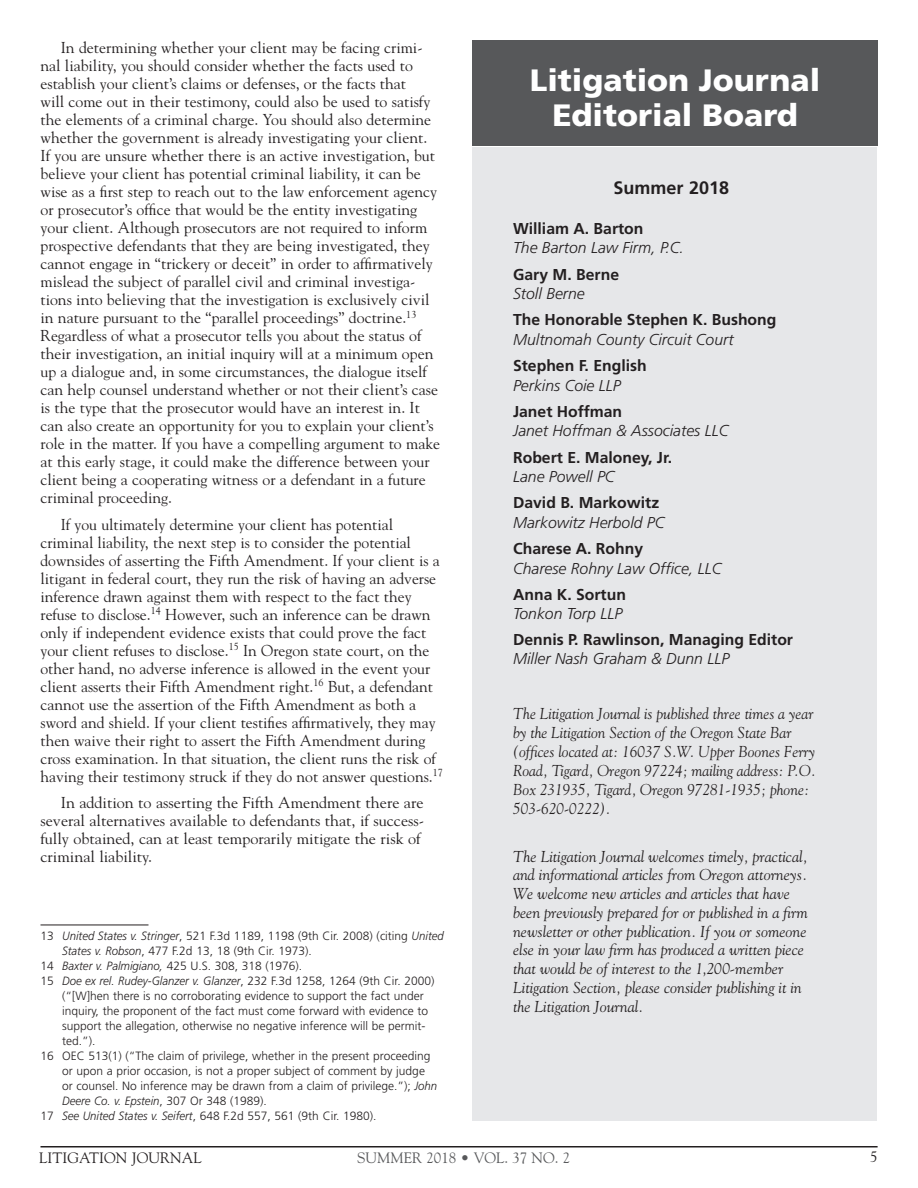
<style>
.page{position:relative;width:918px;height:1188px;background:#fff}
.page>*{position:absolute;margin:0;border:0;box-sizing:border-box;transform-origin:0 0}
.Comments_from_the_Ed{font:900 30.9px/34.5px "Frutiger LT Std";color:#fff;text-align:center}
.Body_Text{font:700 18px "Frutiger LT Std";color:#231f20}
.Body_Text-2{font:15.75px/18px "Goudy";color:#231f20}
.t1{font:italic 15.75px/18.8px "Goudy";color:#231f20}
.t2{font:700 15.75px/19.5px "Frutiger LT Std";color:#231f20}
.t3{font:italic 300 15.75px/19.5px "Frutiger LT Std";color:#231f20}
.t4{font:15px "Goudy";color:#57585a}
.t5{font:15px "Goudy";color:#231f20}
.Footnotes{font:300 12px/15px "Frutiger LT Std";color:#231f20}
.s1{font-style:italic}
.s2{font-weight:700;font-style:normal}
.s3{font-weight:300;font-style:italic}
</style>
<div class="page">
<hr style="left:40px;top:1146px;width:838px;height:2px;background:#231f20">
<div style="left:473px;top:147px;width:404px;height:973px;background:#e6e7e9"></div>
<div style="left:473px;top:40px;width:405px;height:106px;background:#57585a"></div>
<hr style="left:40px;top:925px;width:108px;height:1px;background:#231f20">
<p class="Body_Text-2" style="left:40px;top:38px;width:401px;text-indent:20px">In determining whether your client may be facing crimi&shy;nal liability, you should consider whether the facts used to establish your client’s claims or defenses, or the facts that<br>will come out in their testimony, could also be used to satisfy the elements of a criminal charge. You should also determine whether the government is already investigating your client.<br>If you are unsure whether there is an active investigation, but believe your client has potential criminal liability, it can be wise as a first step to reach out to the law enforcement agency or prosecutor’s office that would be the entity investigating your client. Although prosecutors are not required to inform prospective defendants that they are being investigated, they cannot engage in “trickery or deceit” in order to affirmatively mislead the subject of parallel civil and criminal investiga&shy;tions into believing that the investigation is exclusively civil in nature pursuant to the “parallel proceedings” doctrine.<sup>13<br></sup>Regardless of what a prosecutor tells you about the status of their investigation, an initial inquiry will at a minimum open up a dialogue and, in some circumstances, the dialogue itself can help counsel understand whether or not their client’s case is the type that the prosecutor would have an interest in. It can also create an opportunity for you to explain your client’s role in the matter. If you have a compelling argument to make at this early stage, it could make the difference between your client being a cooperating witness or a defendant in a future criminal proceeding.</p>
<p class="Body_Text-2" style="left:40px;top:515px;width:404px;text-indent:20px">If you ultimately determine your client has potential criminal liability, the next step is to consider the potential downsides of asserting the Fifth Amendment. If your client is a litigant in federal court, they run the risk of having an adverse inference drawn against them with respect to the fact they refuse to disclose.<sup>14</sup> However, such an inference can be drawn only if independent evidence exists that could prove the fact your client refuses to disclose.<sup>15</sup> In Oregon state court, on the other hand, no adverse inference is allowed in the event your client asserts their Fifth Amendment right.<sup>16</sup> But, a defendant cannot use the assertion of the Fifth Amendment as both a sword and shield. If your client testifies affirmatively, they may then waive their right to assert the Fifth Amendment during cross examination. In that situation, the client runs the risk of having their testimony struck if they do not answer questions.<sup>17</sup></p>
<p class="Body_Text-2" style="left:40px;top:793px;width:385px;text-indent:20px">In addition to asserting the Fifth Amendment there are several alternatives available to defendants that, if success&shy;fully obtained, can at least temporarily mitigate the risk of criminal liability.</p>
<p class="Footnotes" style="left:62px;top:928px;width:383px;text-indent:-22px">13 <span class="s1">United States v. Stringer</span>, 521 F.3d 1189, 1198 (9th Cir. 2008) (citing <span class="s1">United<br>States v. Robson</span>, 477 F.2d 13, 18 (9th Cir. 1973).</p>
<p class="Footnotes" style="left:40px;top:958px;width:263px">14 <span class="s1">Baxter v. Palmigiano,</span> 425 U.S. 308, 318 (1976).</p>
<p class="Footnotes" style="left:62px;top:973px;width:374px;text-indent:-22px">15 <span class="s1">Doe ex rel. Rudey-Glanzer v. Glanzer</span>, 232 F.3d 1258, 1264 (9th Cir. 2000) (“[W]hen there is no corroborating evidence to support the fact under inquiry, the proponent of the fact must come forward with evidence to support the allegation, otherwise no negative inference will be permit&shy;ted.”).</p>
<p class="Footnotes" style="left:62px;top:1048px;width:377px;text-indent:-22px">16 OEC 513(1) (“The claim of privilege, whether in the present proceeding or upon a prior occasion, is not a proper subject of comment by judge or counsel. No inference may be drawn from a claim of privilege.”); <span class="s1">John Deere Co. v. Epstein</span>, 307 Or 348 (1989).</p>
<p class="Footnotes" style="left:40px;top:1108px;width:338px">17 <span class="s1">See United States v. Seifert</span>, 648 F.2d 557, 561 (9th Cir. 1980).</p>
<p class="Comments_from_the_Ed" style="left:530px;top:63px;width:292px">Litigation Journal<br>Editorial Board</p>
<p class="Body_Text" style="left:614px;top:177px;width:117px">Summer 2018</p>
<p class="t3" style="left:513px;top:219px;width:172px"><span class="s2">William A. Barton<br></span>The Barton Law Firm, P.C.</p>
<p class="t2" style="left:513px;top:264px;width:108px">Gary M. Berne<br><span class="s3">Stoll Berne</span></p>
<p class="t2" style="left:513px;top:310px;width:265px">The Honorable Stephen K. Bushong<br><span class="s3">Multnomah County Circuit Court</span></p>
<p class="t2" style="left:513px;top:356px;width:135px">Stephen F. English<br><span class="s3">Perkins Coie LLP</span></p>
<p class="t3" style="left:513px;top:402px;width:217px"><span class="s2">Janet Hoffman<br></span>Janet Hoffman &amp; Associates LLC</p>
<p class="t2" style="left:513px;top:447px;width:161px">Robert E. Maloney, Jr.<br><span class="s3">Lane Powell PC</span></p>
<p class="t3" style="left:513px;top:493px;width:153px"><span class="s2">David B. Markowitz<br></span>Markowitz Herbold PC</p>
<p class="t3" style="left:513px;top:539px;width:210px"><span class="s2">Charese A. Rohny<br></span>Charese Rohny Law Office, LLC</p>
<p class="t3" style="left:513px;top:585px;width:114px"><span class="s2">Anna K. Sortun<br></span>Tonkon Torp LLP</p>
<p class="t2" style="left:513px;top:630px;width:282px">Dennis P. Rawlinson, Managing Editor<br><span class="s3">Miller Nash Graham &amp; Dunn LLP</span></p>
<p class="t1" style="left:513px;top:704px;width:304px">The Litigation Journal is published three times a year by the Litigation Section of the Oregon State Bar (offices located at: 16037 S.W. Upper Boones Ferry Road, Tigard, Oregon 97224; mailing address: P.O.<br>Box 231935, Tigard, Oregon 97281-1935; phone:<br>503-620-0222).</p>
<p class="t1" style="left:513px;top:846px;width:296px">The Litigation Journal welcomes timely, practical, and informational articles from Oregon attorneys.<br>We welcome new articles and articles that have been previously prepared for or published in a firm newsletter or other publication. If you or someone else in your law firm has produced a written piece that would be of interest to the 1,200-member Litigation Section, please consider publishing it in the Litigation Journal.</p>
<p class="t5" style="left:39px;top:1148px;width:164px">LITIGATION JOURNAL</p>
<p class="t4" style="left:357px;top:1148px;width:214px">SUMMER 2018 • VOL. 37 NO. 2</p>
<p class="t5" style="left:870px;top:1148px;width:9px">5</p>
</div>
